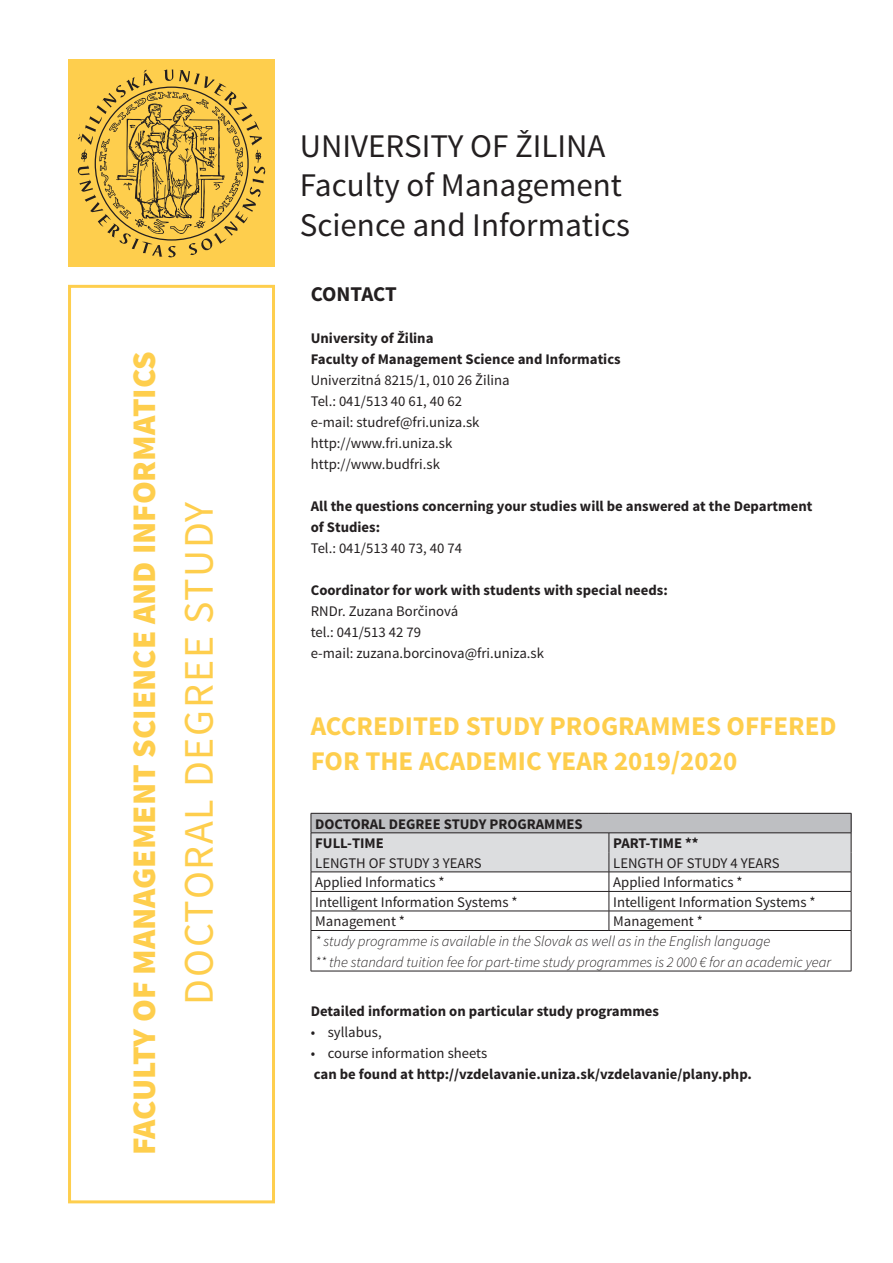
<style>
.page{position:relative;width:893px;height:1263px;background:#fff}
.page>*{position:absolute;margin:0;border:0;box-sizing:border-box;transform-origin:0 0}
.t1{font:42px "Source Sans Pro";letter-spacing:.04em;color:#fece4d}
.t2{font:33px/39.6px "Source Sans Pro";color:#231f20}
.t3{font:900 33px "Source Sans Pro";color:#fece4d}
.t4{font:700 27px/35.4px "Source Sans Pro";color:#fece4d}
.t5{font:700 21px "Source Sans Pro";letter-spacing:-.01em;color:#231f20}
.t6{font:14.7px/21px "Source Sans Pro";color:#231f20}
.t7{font:700 14.7px/21px "Source Sans Pro";color:#231f20}
.t8{font:italic 300 14.7px/21px "Source Sans Pro";color:#231f20}
</style>
<div class="page">
<svg style="left:311px;top:813px;width:541px;height:117px"></svg>
<hr style="left:311px;top:930px;width:298px;height:1px;background:#231f20">
<hr style="left:311px;top:931px;width:1px;height:40px;background:#231f20">
<hr style="left:609px;top:930px;width:242px;height:1px;background:#231f20">
<hr style="left:851px;top:931px;width:1px;height:40px;background:#231f20">
<hr style="left:311px;top:971px;width:540px;height:1px;background:#231f20">
<div style="left:68px;top:60px;width:207px;height:207px;background:#fece4d"></div>
<svg style="left:78px;top:69px;width:187px;height:188px"></svg>
<div style="left:68px;top:285px;width:207px;height:918px;border:3px solid #fece4d"></div>
<h2 class="t3" style="left:131px;top:1155px;width:805px;rotate:-90deg">FACULTY OF MANAGEMENT SCIENCE AND INFORMATICS</h2>
<h1 class="t1" style="left:183px;top:1004px;width:504px;rotate:-90deg">DOCTORAL DEGREE STUDY</h1>
<h2 class="t2" style="left:300px;top:129px;width:332px">UNIVERSITY OF ŽILINA<br>Faculty of Management<br>Science and Informatics</h2>
<h3 class="t5" style="left:311px;top:285px;width:88px">CONTACT</h3>
<p class="t7" style="left:311px;top:328px;width:311px">University of Žilina<br>Faculty of Management Science and Informatics</p>
<p class="t6" style="left:311px;top:371px;width:200px">Univerzitná 8215/1, 010 26 Žilina<br>Tel.: 041/513 40 61, 40 62<br>e-mail: studref@fri.uniza.sk http://www.fri.uniza.sk http://www.budfri.sk</p>
<p class="t7" style="left:311px;top:496px;width:503px">All the questions concerning your studies will be answered at the Department of Studies:</p>
<p class="t6" style="left:311px;top:539px;width:153px">Tel.: 041/513 40 73, 40 74</p>
<p class="t7" style="left:311px;top:580px;width:359px">Coordinator for work with students with special needs:</p>
<p class="t6" style="left:311px;top:602px;width:235px">RNDr. Zuzana Borčinová<br>tel.: 041/513 42 79<br>e-mail: zuzana.borcinova@fri.uniza.sk</p>
<h3 class="t4" style="left:311px;top:710px;width:527px">ACCREDITED STUDY PROGRAMMES OFFERED<br>FOR THE ACADEMIC YEAR 2019/2020</h3>
<p class="t7" style="left:315px;top:815px;width:269px;line-height:19.5px">DOCTORAL DEGREE STUDY PROGRAMMES<br>FULL-TIME</p>
<p class="t7" style="left:613px;top:834px;width:87px">PART-TIME **</p>
<p class="t6" style="left:315px;top:854px;width:168px">LENGTH OF STUDY 3 YEARS</p>
<p class="t6" style="left:613px;top:854px;width:168px">LENGTH OF STUDY 4 YEARS</p>
<p class="t6" style="left:315px;top:873px;width:131px">Applied Informatics *</p>
<p class="t6" style="left:613px;top:873px;width:131px">Applied Informatics *</p>
<p class="t6" style="left:315px;top:893px;width:204px">Intelligent Information Systems *</p>
<p class="t6" style="left:613px;top:893px;width:204px">Intelligent Information Systems *</p>
<p class="t6" style="left:315px;top:912px;width:91px">Management *</p>
<p class="t6" style="left:613px;top:912px;width:91px">Management *</p>
<p class="t8" style="left:315px;top:932px;width:517px">* study programme is available in the Slovak as well as in the English language<br>** the standard tuition fee for part-time study programmes is 2 000 € for an academic year</p>
<p class="t7" style="left:311px;top:1002px;width:350px">Detailed information on particular study programmes</p>
<p class="t6" style="left:311px;top:1023px;width:73px">• syllabus,</p>
<p class="t6" style="left:311px;top:1044px;width:178px">• course information sheets</p>
<p class="t7" style="left:314px;top:1065px;width:440px">can be found at http://vzdelavanie.uniza.sk/vzdelavanie/plany.php.</p>
</div>
